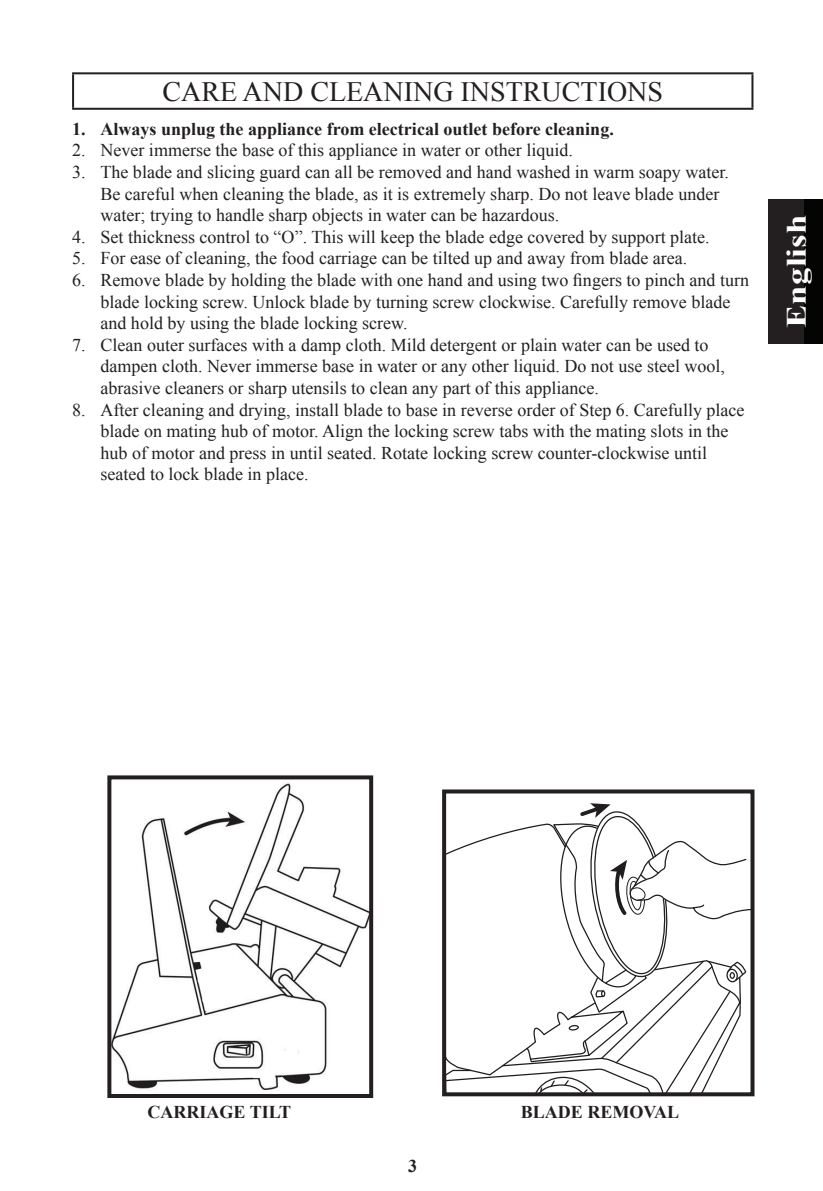
<style>
.page{position:relative;width:823px;height:1191px;background:#fff}
.page>*{position:absolute;margin:0;border:0;box-sizing:border-box;transform-origin:0 0}
.t1{font:28px "Times New Roman";color:#231f20}
.t2{font:700 28px "Times New Roman";letter-spacing:.005em;color:#fff;scale:1.25 1}
.t3{font:18px/21.6px "Times New Roman";color:#231f20}
.t4{font:700 18px "Times New Roman";color:#231f20}
</style>
<div class="page">
<div style="left:768px;top:199px;width:54px;height:144px;background:#040503"></div>
<div style="left:768px;top:199px;width:35px;height:144px;background:#231f20"></div>
<hr style="left:72px;top:72px;width:681px;height:2px;background:#231f20">
<hr style="left:72px;top:74px;width:2px;height:34px;background:#231f20">
<hr style="left:751px;top:74px;width:2px;height:34px;background:#231f20">
<hr style="left:72px;top:108px;width:681px;height:2px;background:#231f20">
<svg style="left:447px;top:803px;width:302px;height:288px"></svg>
<div style="left:442px;top:789px;width:312px;height:307px;border:4px solid #231f20"></div>
<img style="left:112px;top:783px;width:256px;height:307px">
<div style="left:107px;top:775px;width:266px;height:323px;border:4px solid #231f20"></div>
<h1 class="t1" style="left:162px;top:73px;width:502px">CARE AND CLEANING INSTRUCTIONS</h1>
<p class="t4" style="left:72px;top:116px;width:543px">1. Always unplug the appliance from electrical outlet before cleaning.</p>
<p class="t3" style="left:72px;top:139px;width:502px">2. Never immerse the base of this appliance in water or other liquid.</p>
<p class="t3" style="left:100px;top:161px;width:629px;text-indent:-28px">3. The blade and slicing guard can all be removed and hand washed in warm soapy water.<br>Be careful when cleaning the blade, as it is extremely sharp. Do not leave blade under water; trying to handle sharp objects in water can be hazardous.</p>
<p class="t3" style="left:72px;top:226px;width:638px">4. Set thickness control to “O”. This will keep the blade edge covered by support plate.</p>
<p class="t3" style="left:72px;top:247px;width:616px">5. For ease of cleaning, the food carriage can be tilted up and away from blade area.</p>
<p class="t3" style="left:100px;top:269px;width:649px;text-indent:-28px">6. Remove blade by holding the blade with one hand and using two fingers to pinch and turn blade locking screw. Unlock blade by turning screw clockwise. Carefully remove blade and hold by using the blade locking screw.</p>
<p class="t3" style="left:100px;top:334px;width:625px;text-indent:-28px">7. Clean outer surfaces with a damp cloth. Mild detergent or plain water can be used to dampen cloth. Never immerse base in water or any other liquid. Do not use steel wool, abrasive cleaners or sharp utensils to clean any part of this appliance.</p>
<p class="t3" style="left:100px;top:398px;width:645px;text-indent:-28px">8. After cleaning and drying, install blade to base in reverse order of Step 6. Carefully place blade on mating hub of motor. Align the locking screw tabs with the mating slots in the hub of motor and press in until seated. Rotate locking screw counter-clockwise until seated to lock blade in place.</p>
<h1 class="t2" style="left:776px;top:328px;width:93px;rotate:-90deg">English</h1>
<p class="t4" style="left:147px;top:1099px;width:145px">CARRIAGE TILT</p>
<p class="t4" style="left:520px;top:1099px;width:160px">BLADE REMOVAL</p>
<p class="t4" style="left:408px;top:1153px;width:10px">3</p>
</div>
